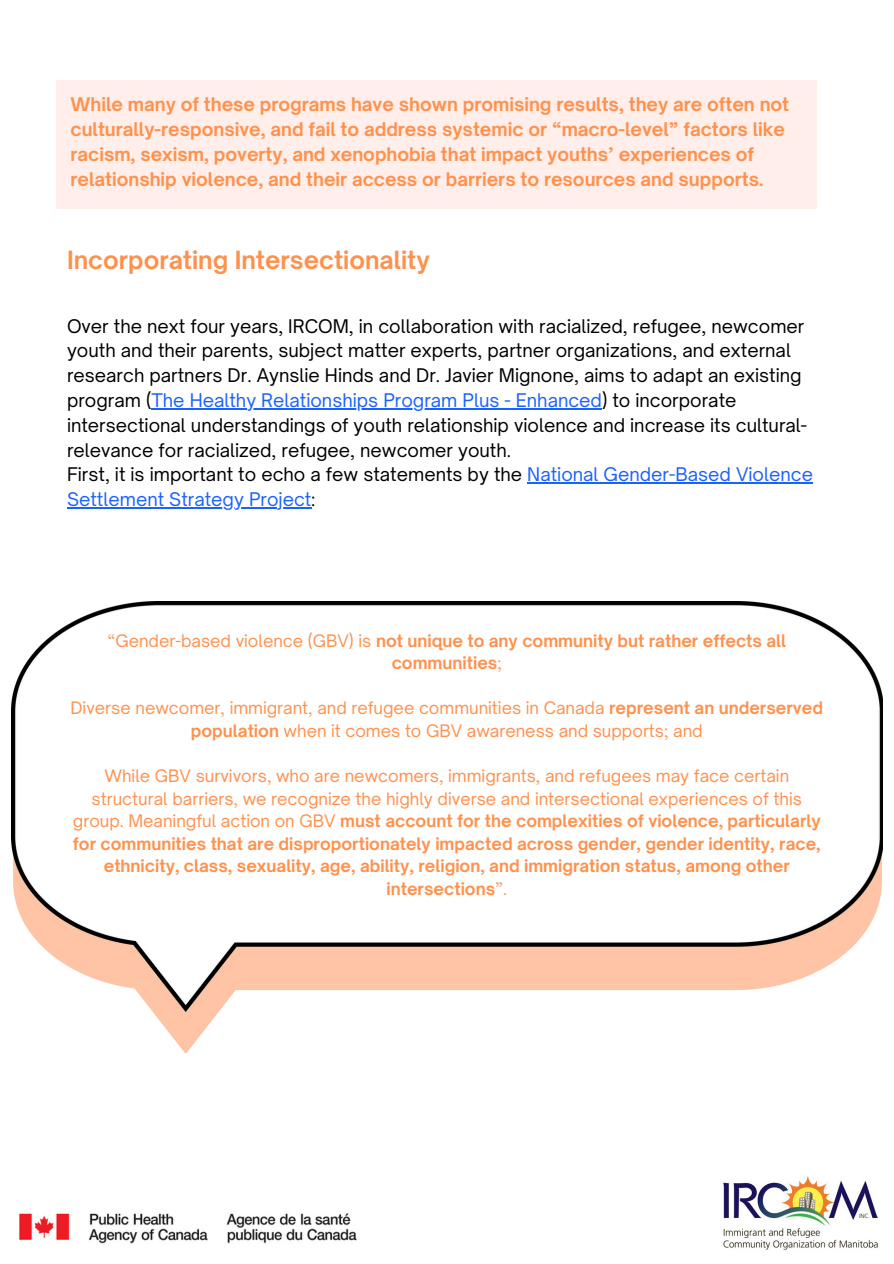
<style>
.page{position:relative;width:894px;height:1264px;background:#fff}
.page>*{position:absolute;margin:0;border:0;box-sizing:border-box;transform-origin:0 0}
.t1{font:700 24px "Open Sauce One";color:#ff914d}
.t2{font:18px/24.8px "Open Sauce One";color:#000}
.t3{font:700 18px/24.8px "Open Sauce One";color:#ff914d}
.t4{font:18px "Open Sauce One";color:#1a62ff}
.t5{font:700 16.5px/22.5px "Open Sauce One";color:#ff914d;text-align:center}
.t6{font:16.5px/22.5px "Open Sauce One";color:#ff914d;text-align:center}
.s1{color:#1a62ff}
.s2{color:#000}
.s3{font-weight:400}
.s4{font-weight:700}
</style>
<div class="page">
<div style="left:57px;top:81px;width:759px;height:128px;background:#ffeee9"></div>
<hr style="left:151px;top:408px;width:451px;height:1px;background:#1a62ff">
<hr style="left:527px;top:482px;width:285px;height:1px;background:#1a62ff">
<hr style="left:67px;top:507px;width:244px;height:1px;background:#1a62ff">
<img style="left:12px;top:601px;width:869px;height:451px">
<img style="left:19px;top:1213px;width:338px;height:31px">
<img style="left:723px;top:1175px;width:155px;height:75px">
<p class="t3" style="left:70px;top:92px;width:720px">While many of these programs have shown promising results, they are often not culturally-responsive, and fail to address systemic or “macro-level” factors like racism, sexism, poverty, and xenophobia that impact youths’ experiences of relationship violence, and their access or barriers to resources and supports.</p>
<h1 class="t1" style="left:67px;top:245px;width:364px">Incorporating Intersectionality</h1>
<p class="t2" style="left:67px;top:313px;width:738px">Over the next four years, IRCOM, in collaboration with racialized, refugee, newcomer youth and their parents, subject matter experts, partner organizations, and external research partners Dr. Aynslie Hinds and Dr. Javier Mignone, aims to adapt an existing program (<span class="s1">The Healthy Relationships Program Plus - Enhanced</span>) to incorporate</p>
<p class="t2" style="left:67px;top:412px;width:747px">intersectional understandings of youth relationship violence and increase its cultural&shy;relevance for racialized, refugee, newcomer youth.<br>First, it is important to echo a few statements by the <span class="s1">National Gender-Based Violence</span></p>
<p class="t4" style="left:67px;top:488px;width:249px">Settlement Strategy Project<span class="s2">:</span></p>
<p class="t5" style="left:107px;top:629px;width:680px"><span class="s3">“Gender-based violence (GBV) is</span> not unique to any community but rather effects all communities<span class="s3">;</span></p>
<p class="t6" style="left:70px;top:697px;width:753px">Diverse newcomer, immigrant, and refugee communities in Canada <span class="s4">represent an underserved population</span> when it comes to GBV awareness and supports; and</p>
<p class="t5" style="left:73px;top:764px;width:749px"><span class="s3">While GBV survivors, who are newcomers, immigrants, and refugees may face certain structural barriers, we recognize the highly diverse and intersectional experiences of this group. Meaningful action on GBV</span> must account for the complexities of violence, particularly for communities that are disproportionately impacted across gender, gender identity, race, ethnicity, class, sexuality, age, ability, religion, and immigration status, among other intersections<span class="s3">”.</span></p>
</div>
